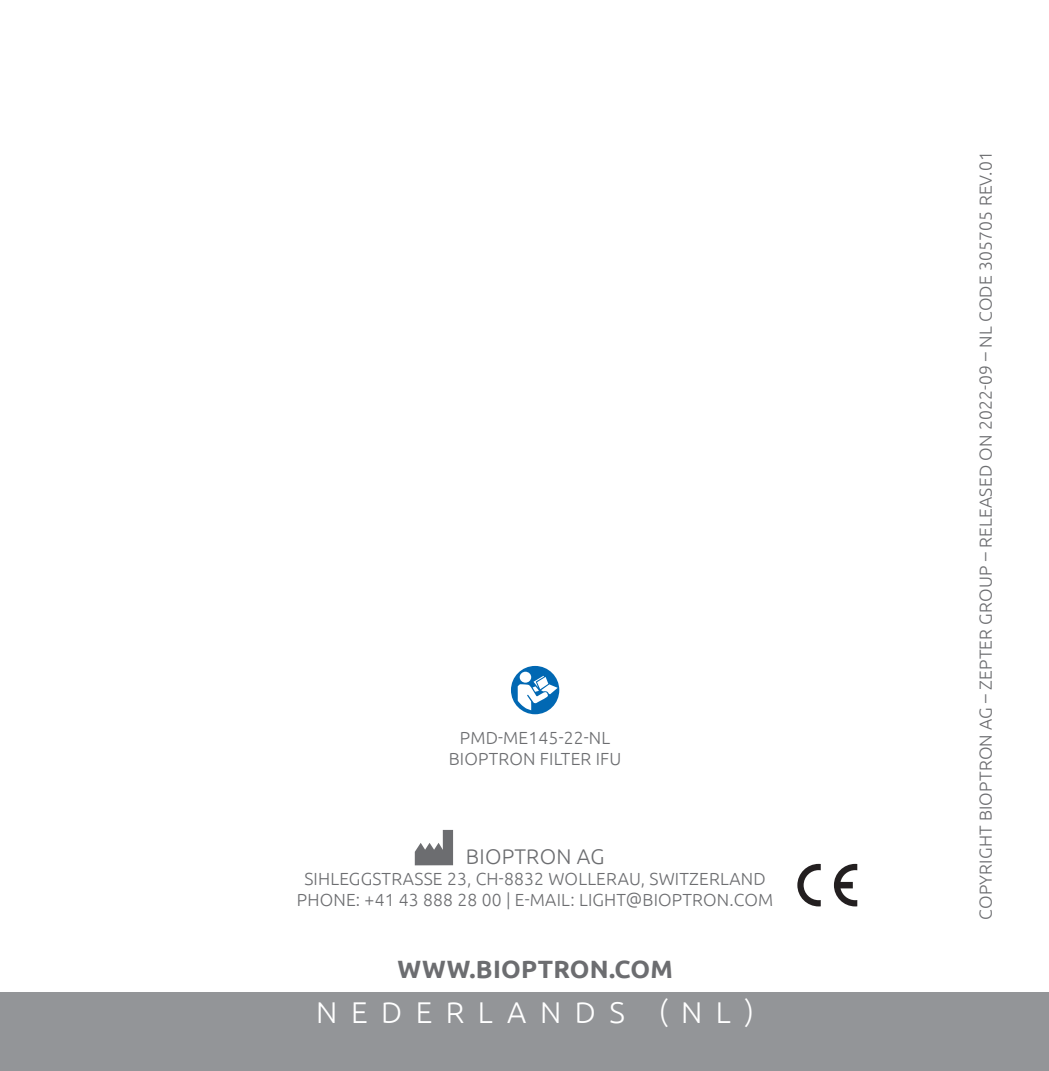
<style>
.page{position:relative;width:1049px;height:1071px;background:#fff}
.page>*{position:absolute;margin:0;border:0;box-sizing:border-box;transform-origin:0 0}
.CHAPTER{font:300 30px "Ubuntu";letter-spacing:.45em;color:#fff}
.t1{font:700 25px "Ubuntu";letter-spacing:.01em;color:#6c6d70}
.t2{font:300 21.25px "Ubuntu";letter-spacing:.01em;color:#6c6d70}
.CODE{font:300 17.5px/21px "Ubuntu";letter-spacing:.01em;color:#6c6d70;text-align:center}
.CONTACT{font:300 17.5px "Ubuntu";letter-spacing:.01em;color:#6c6d70}
</style>
<div class="page">
<svg style="left:797px;top:863px;width:24px;height:43px"></svg>
<svg style="left:834px;top:863px;width:23px;height:43px"></svg>
<svg style="left:415px;top:829px;width:38px;height:36px"></svg>
<svg style="left:511px;top:665px;width:48px;height:49px"></svg>
<svg style="left:520px;top:671px;width:11px;height:11px"></svg>
<svg style="left:518px;top:675px;width:40px;height:35px"></svg>
<div style="left:0;top:992px;width:1049px;height:78px;background:#939598"></div>
<p class="CONTACT" style="left:460px;top:727px;width:152px">PMD-ME145-22-NL</p>
<p class="CONTACT" style="left:449px;top:748px;width:174px">BIOPTRON FILTER IFU</p>
<p class="t2" style="left:466px;top:843px;width:140px">BIOPTRON AG</p>
<p class="CODE" style="left:297px;top:867px;width:478px">SIHLEGGSTRASSE 23, CH-8832 WOLLERAU, SWITZERLAND<br>PHONE: +41 43 888 28 00 | E-MAIL: LIGHT@BIOPTRON.COM</p>
<h2 class="t1" style="left:397px;top:953px;width:277px">WWW.BIOPTRON.COM</h2>
<p class="CHAPTER" style="left:316px;top:994px;width:439px">NEDERLANDS (NL)</p>
<p class="CODE" style="left:974px;top:919px;width:769px;rotate:-90deg">COPYRIGHT BIOPTRON AG – ZEPTER GROUP – RELEASED ON 2022-09 – NL CODE 305705 REV.01</p>
</div>
